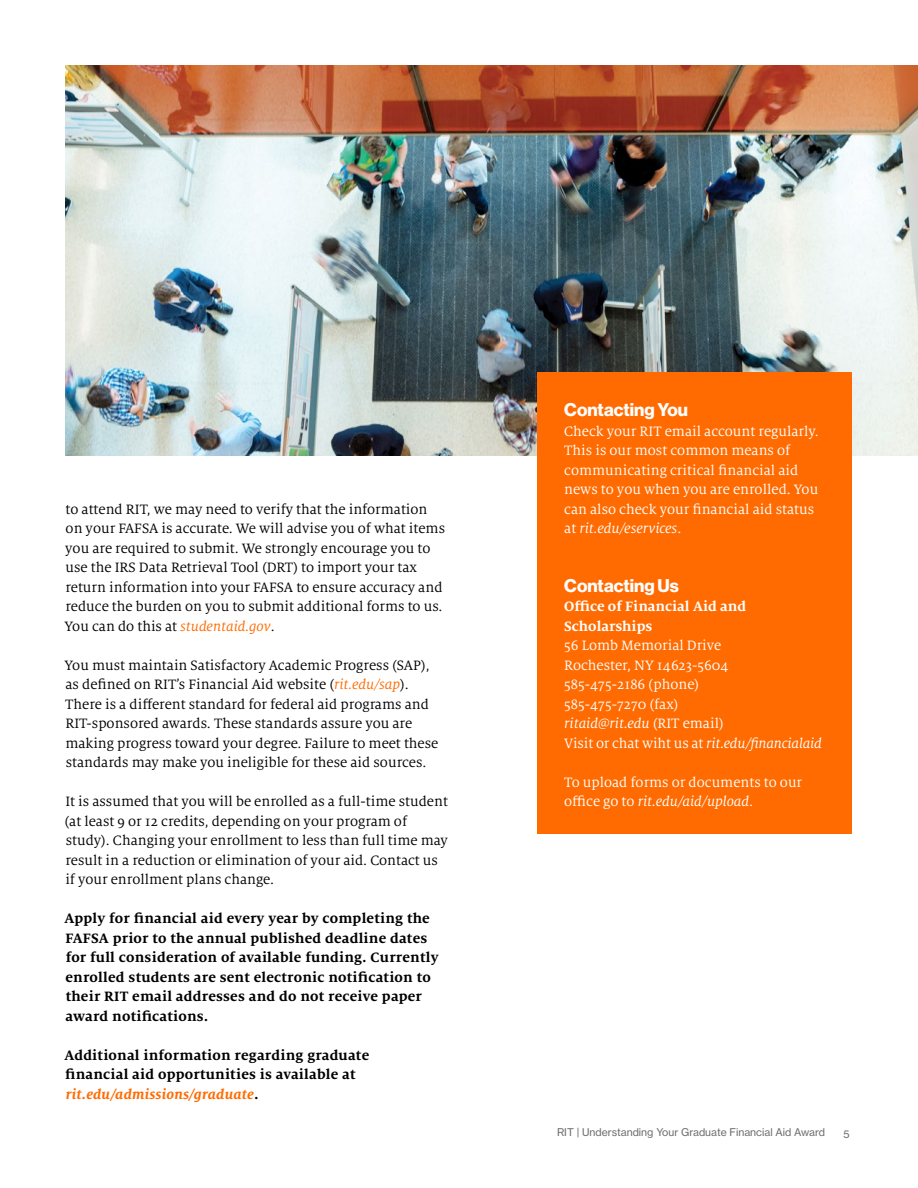
<style>
.page{position:relative;width:918px;height:1188px;background:#fff}
.page>*{position:absolute;margin:0;border:0;box-sizing:border-box;transform-origin:0 0}
.t1{font:18px "N Haas Grotesk DS Pro 75 Bd";color:#fff}
.t2{font:15px/19.5px "Milo Serif OT";color:#000}
.t3{font:15px/19.5px "Milo Serif OT";color:#fff}
.t4{font:700 15px/19.5px "Milo Serif OT";letter-spacing:.015em;color:#000}
.t5{font:700 15px/19.5px "Milo Serif OT";color:#fff}
.t6{font:10.5px "N Haas Grotesk TX Pro 55 Rg";color:#6d6e71}
.s1{font-style:italic;color:#ff6b00}
.s2{font-style:italic}
</style>
<div class="page">
<img style="left:65px;top:65px;width:853px;height:390px">
<div style="left:537px;top:372px;width:315px;height:461px;background:#ff6b00"></div>
<p class="t2" style="left:65px;top:499px;width:382px">to attend RIT, we may need to verify that the information on your FAFSA is accurate. We will advise you of what items you are required to submit. We strongly encourage you to use the IRS Data Retrieval Tool (DRT) to import your tax return information into your FAFSA to ensure accuracy and reduce the burden on you to submit additional forms to us.<br>You can do this at <span class="s1">studentaid.gov</span>.</p>
<p class="t2" style="left:65px;top:655px;width:375px">You must maintain Satisfactory Academic Progress (SAP), as defined on RIT’s Financial Aid website (<span class="s1">rit.edu/sap</span>).<br>There is a different standard for federal aid programs and RIT-sponsored awards. These standards assure you are making progress toward your degree. Failure to meet these standards may make you ineligible for these aid sources.</p>
<p class="t2" style="left:65px;top:792px;width:385px">It is assumed that you will be enrolled as a full-time student (at least 9 or 12 credits, depending on your program of study). Changing your enrollment to less than full time may result in a reduction or elimination of your aid. Contact us if your enrollment plans change.</p>
<p class="t4" style="left:64px;top:909px;width:376px">Apply for financial aid every year by completing the FAFSA prior to the annual published deadline dates for full consideration of available funding. Currently enrolled students are sent electronic notification to their RIT email addresses and do not receive paper award notifications.</p>
<p class="t4" style="left:64px;top:1045px;width:306px">Additional information regarding graduate financial aid opportunities is available at <span class="s1">rit.edu/admissions/graduate</span>.</p>
<p class="t1" style="left:564px;top:399px;width:125px">Contacting You</p>
<p class="t3" style="left:564px;top:421px;width:256px">Check your RIT email account regularly.<br>This is our most common means of communicating critical financial aid news to you when you are enrolled. You can also check your financial aid status at <span class="s2">rit.edu/eservices</span>.</p>
<p class="t1" style="left:564px;top:575px;width:116px">Contacting Us</p>
<p class="t5" style="left:564px;top:597px;width:184px">Office of Financial Aid and<br>Scholarships</p>
<p class="t3" style="left:564px;top:636px;width:259px">56 Lomb Memorial Drive<br>Rochester, NY 14623-5604<br>585-475-2186 (phone)<br>585-475-7270 (fax)<br><span class="s2">ritaid@rit.edu</span> (RIT email)<br>Visit or chat wiht us at <span class="s2">rit.edu/financialaid</span></p>
<p class="t3" style="left:564px;top:772px;width:239px">To upload forms or documents to our office go to <span class="s2">rit.edu/aid/upload</span>.</p>
<p class="t6" style="left:557px;top:1125px;width:270px">RIT | Understanding Your Graduate Financial Aid Award</p>
<p class="t6" style="left:843px;top:1128px;width:8px">5</p>
</div>
